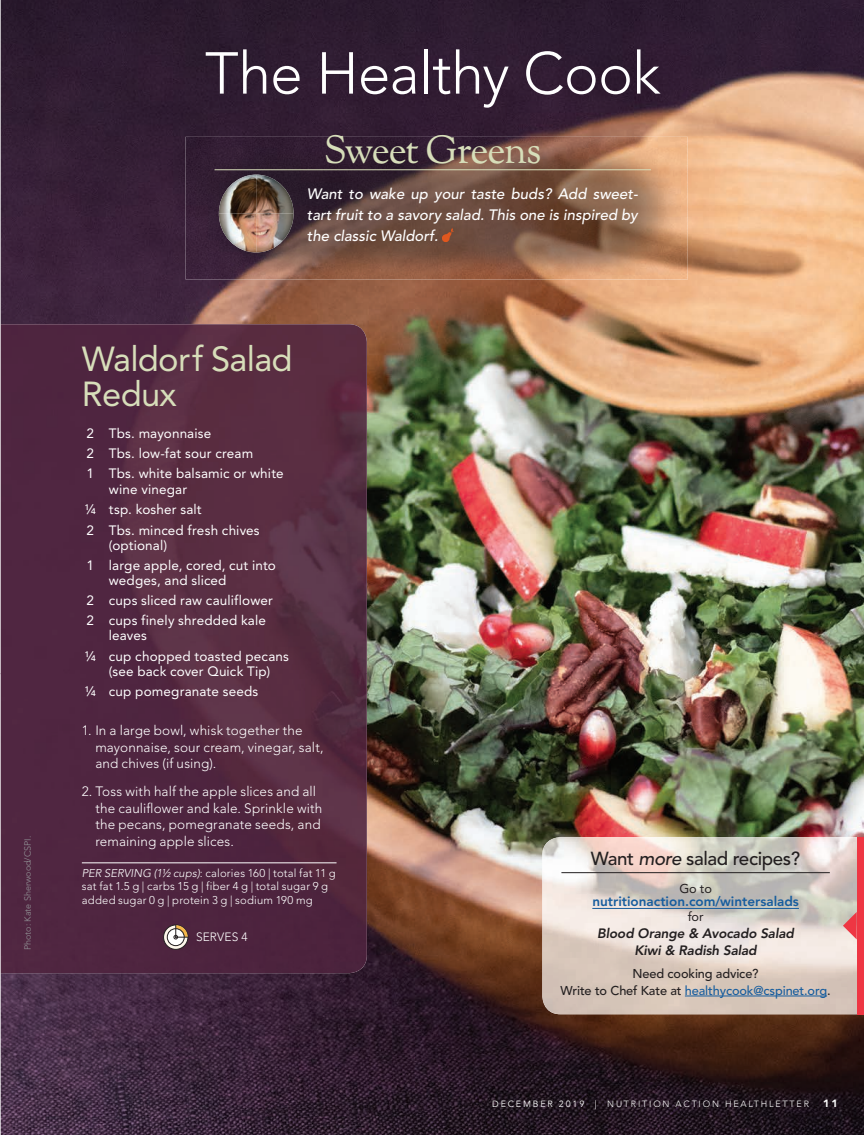
<style>
.page{position:relative;width:864px;height:1135px;background:#fff}
.page>*{position:absolute;margin:0;border:0;box-sizing:border-box;transform-origin:0 0}
.t1{font:300 58.5px "Avenir LT Std";letter-spacing:-.01em;color:#fff}
.t2{font:39px "OFL Goudy St M";letter-spacing:-.035em;color:#d7deba}
.t3{font:34.5px/34.5px "Avenir LT Std";letter-spacing:-.02em;color:#d7deba}
.t4{font:500 18.75px "Avenir LT Std";letter-spacing:-.02em;color:#231f20}
.t5{font:italic 500 15px/21px "Avenir LT Std";color:#fff;text-align:justify}
.t6{font:13.5px/20.2px "Avenir LT Std";letter-spacing:.015em;color:#fff}
.t7{font:300 13.5px/16.5px "Avenir LT Std";letter-spacing:.01em;color:#fff}
.t8{font:italic 800 13.5px/16.8px "Avenir LT Std";letter-spacing:-.01em;color:#231f20;text-align:center}
.t9{font:800 13.5px "Avenir LT Std";color:#175d9e}
.t10{font:500 12.75px/16.5px "Avenir LT Std";letter-spacing:-.01em;color:#231f20;text-align:center}
.t11{font:12.75px "Avenir LT Std";letter-spacing:-.01em;color:#231f20}
.t12{font:300 12px "Avenir LT Std";letter-spacing:.015em;color:#fff}
.t13{font:300 11.25px/13.5px "Avenir LT Std";letter-spacing:.02em;color:#fff}
.t14{font:900 10.5px "Avenir LT Std";color:#fff}
.t15{font:300 9px "Avenir LT Std";letter-spacing:.2em;color:#fff}
.t16{font:300 9px "Avenir LT Std";color:#939598}
.s1{font-style:italic}
.s2{color:#175d9e}
.s3{font-weight:400}
</style>
<div class="page">
<img style="left:1px;top:0;width:863px;height:1134px">
<img style="left:185px;top:137px;width:503px;height:142px">
<hr style="left:215px;top:169px;width:436px;height:1px;background:#d7deba">
<svg style="left:442px;top:228px;width:12px;height:13px"></svg>
<img style="left:219px;top:175px;width:75px;height:77px">
<img style="left:542px;top:837px;width:315px;height:177px">
<hr style="left:592px;top:907px;width:207px;height:1px;background:#175d9e">
<hr style="left:685px;top:995px;width:142px;height:1px;background:#175d9e">
<hr style="left:561px;top:872px;width:269px;height:1px;background:#231f20">
<div style="left:857px;top:837px;width:7px;height:177px;background:#ee3643"></div>
<svg style="left:843px;top:911px;width:14px;height:28px"></svg>
<img style="left:1px;top:324px;width:366px;height:649px">
<hr style="left:82px;top:862px;width:254px;height:1px;background:#fff">
<svg style="left:164px;top:924px;width:24px;height:25px"></svg>
<div style="left:163px;top:924px;width:25px;height:25px;border:1px solid #231f20;border-radius:50%"></div>
<svg style="left:167px;top:928px;width:17px;height:17px"></svg>
<div style="left:167px;top:928px;width:17px;height:17px;border:1px solid #231f20;border-radius:50%"></div>
<svg style="left:174px;top:925px;width:14px;height:14px"></svg>
<p class="t16" style="left:23px;top:950px;width:116px;rotate:-90deg">Photo: Kate Sherwood/CSPI.</p>
<h1 class="t1" style="left:205px;top:39px;width:457px">The Healthy Cook</h1>
<h2 class="t2" style="left:324px;top:125px;width:219px">Sweet Greens</h2>
<p class="t5" style="left:307px;top:184px;width:332px">Want to wake up your taste buds? Add sweet&shy;tart fruit to a savory salad. This one is inspired by the classic Waldorf.</p>
<h3 class="t3" style="left:82px;top:342px;width:212px">Waldorf Salad<br>Redux</h3>
<p class="t6" style="left:87px;top:423px;width:198px">2 Tbs. mayonnaise<br>2 Tbs. low-fat sour cream<br>1 Tbs. white balsamic or white</p>
<p class="t6" style="left:85px;top:479px;width:176px;text-indent:24px">wine vinegar<br>¼ tsp. kosher salt<br>2 Tbs. minced fresh chives</p>
<p class="t6" style="left:87px;top:535px;width:191px;text-indent:22px">(optional)<br>1 large apple, cored, cut into</p>
<p class="t6" style="left:87px;top:570px;width:188px;text-indent:22px">wedges, and sliced<br>2 cups sliced raw cauliflower<br>2 cups finely shredded kale</p>
<p class="t6" style="left:85px;top:625px;width:206px;text-indent:24px">leaves<br>¼ cup chopped toasted pecans</p>
<p class="t6" style="left:85px;top:661px;width:187px;text-indent:24px">(see back cover Quick Tip) ¼ cup pomegranate seeds</p>
<p class="t7" style="left:95px;top:722px;width:230px;text-indent:-14px">1. In a large bowl, whisk together the mayonnaise, sour cream, vinegar, salt, and chives (if using).</p>
<p class="t7" style="left:95px;top:783px;width:229px;text-indent:-14px">2. Toss with half the apple slices and all the cauliflower and kale. Sprinkle with the pecans, pomegranate seeds, and remaining apple slices.</p>
<p class="t13" style="left:82px;top:865px;width:255px"><span class="s1">PER SERVING (1½ cups)</span>: calories 160 | total fat 11 g sat fat 1.5 g | carbs 15 g | fiber 4 g | total sugar 9 g added sugar 0 g | protein 3 g | sodium 190 mg</p>
<p class="t12" style="left:196px;top:929px;width:53px">SERVES 4</p>
<h3 class="t4" style="left:591px;top:847px;width:211px">Want <span class="s1">more</span> salad recipes?</h3>
<p class="t11" style="left:679px;top:881px;width:34px">Go to</p>
<p class="t9" style="left:592px;top:893px;width:208px">nutritionaction.com/wintersalads</p>
<p class="t11" style="left:688px;top:909px;width:17px">for</p>
<p class="t8" style="left:597px;top:925px;width:198px">Blood Orange &amp; Avocado Salad<br>Kiwi &amp; Radish Salad</p>
<p class="t10" style="left:561px;top:965px;width:271px">Need cooking advice?<br>Write to Chef Kate at <span class="s2">healthycook@cspinet.org</span>.</p>
<p class="t15" style="left:492px;top:1098px;width:318px"><span class="s3">DECEMBER 2019 |</span> NUTRITION ACTION HEALTHLETTER</p>
<p class="t14" style="left:823px;top:1096px;width:16px">11</p>
</div>
